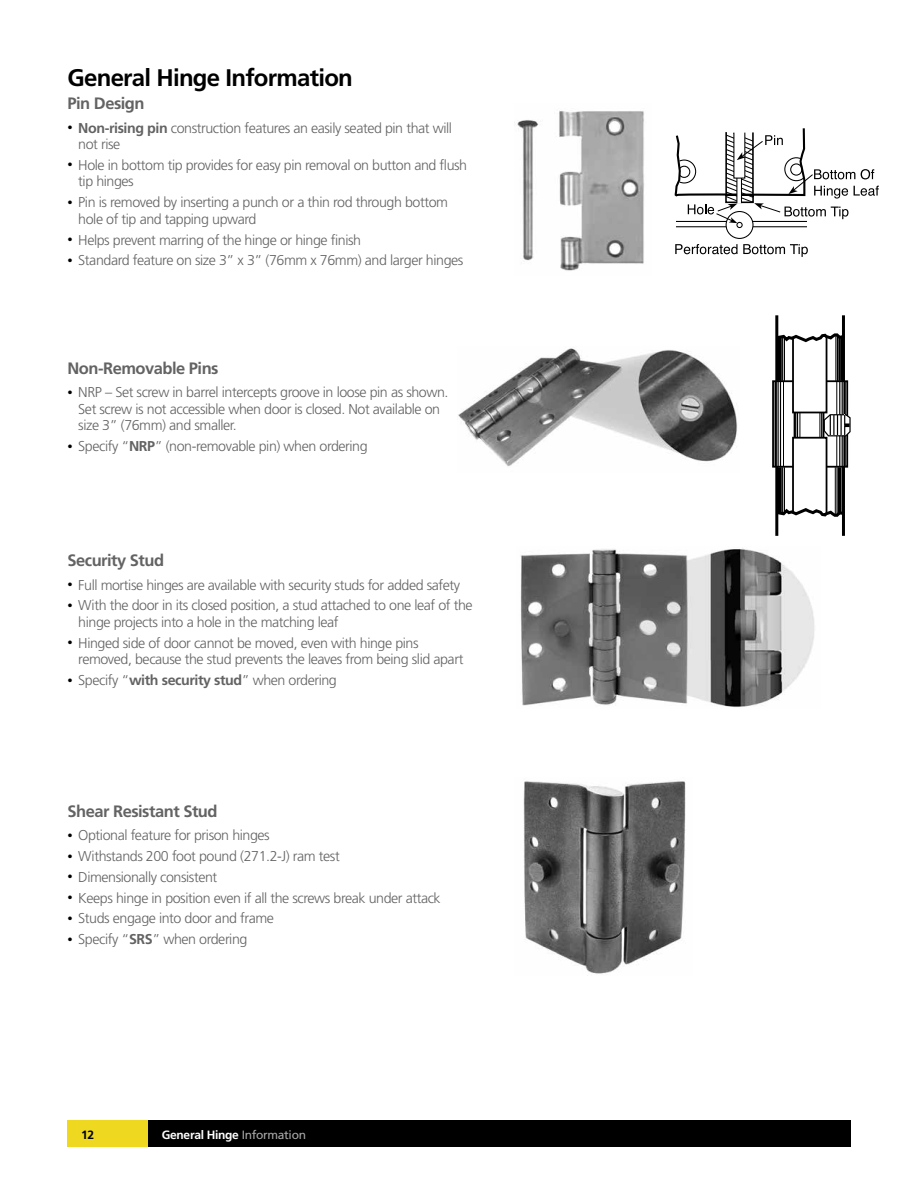
<style>
.page{position:relative;width:918px;height:1188px;background:#fff}
.page>*{position:absolute;margin:0;border:0;box-sizing:border-box;transform-origin:0 0}
.t1{font:700 24px "Frutiger";letter-spacing:-.03em;color:#000}
.t2{font:700 16.5px "Frutiger";letter-spacing:-.03em;color:#636363}
.t3{font:300 14.25px/16.5px "Frutiger";letter-spacing:-.03em;color:#636363}
.t4{font:700 12px "Frutiger";letter-spacing:-.025em;color:#fff}
.t5{font:700 12px "Frutiger";color:#000}
.s1{font-size:10.5px;color:#000}
.s2{font-weight:700}
.s3{font-weight:400;color:#aaa}
</style>
<div class="page">
<div style="left:68px;top:1120px;width:80px;height:28px;background:#eed820"></div>
<div style="left:148px;top:1120px;width:703px;height:28px;background:#000"></div>
<img style="left:514px;top:110px;width:130px;height:161px">
<svg style="left:675px;top:128px;width:204px;height:129px"></svg>
<hr style="left:842px;top:315px;width:3px;height:221px;background:#000">
<svg style="left:827px;top:380px;width:21px;height:88px"></svg>
<hr style="left:843px;top:382px;width:3px;height:85px;background:#000">
<hr style="left:842px;top:382px;width:1px;height:85px;background:#000">
<hr style="left:839px;top:382px;width:1px;height:85px;background:#000">
<hr style="left:836px;top:382px;width:1px;height:85px;background:#000">
<hr style="left:840px;top:338px;width:2px;height:43px;background:#000">
<hr style="left:838px;top:338px;width:2px;height:43px;background:#000">
<hr style="left:837px;top:335px;width:1px;height:46px;background:#000">
<hr style="left:836px;top:335px;width:1px;height:46px;background:#000">
<hr style="left:840px;top:467px;width:2px;height:45px;background:#000">
<hr style="left:838px;top:467px;width:2px;height:45px;background:#000">
<hr style="left:836px;top:467px;width:2px;height:47px;background:#000">
<hr style="left:835px;top:467px;width:1px;height:48px;background:#000">
<hr style="left:775px;top:315px;width:3px;height:221px;background:#000">
<svg style="left:779px;top:383px;width:3px;height:82px"></svg>
<div style="left:772px;top:380px;width:23px;height:88px;border:2px solid #000"></div>
<hr style="left:774px;top:382px;width:3px;height:85px;background:#000">
<hr style="left:777px;top:382px;width:2px;height:85px;background:#000">
<hr style="left:780px;top:382px;width:1px;height:85px;background:#000">
<hr style="left:783px;top:382px;width:1px;height:85px;background:#000">
<div style="left:792px;top:336px;width:35px;height:77px;background:#fff;border:2px solid #000"></div>
<svg style="left:775px;top:332px;width:67px;height:12px"></svg>
<div style="left:792px;top:437px;width:35px;height:77px;background:#fff;border:2px solid #000"></div>
<svg style="left:775px;top:506px;width:67px;height:12px"></svg>
<svg style="left:794px;top:412px;width:7px;height:25px"></svg>
<hr style="left:778px;top:338px;width:2px;height:43px;background:#000">
<hr style="left:780px;top:338px;width:2px;height:43px;background:#000">
<hr style="left:782px;top:338px;width:1px;height:43px;background:#000">
<hr style="left:784px;top:338px;width:1px;height:43px;background:#000">
<hr style="left:778px;top:467px;width:2px;height:45px;background:#000">
<hr style="left:780px;top:467px;width:2px;height:45px;background:#000">
<hr style="left:782px;top:467px;width:1px;height:45px;background:#000">
<hr style="left:784px;top:467px;width:1px;height:45px;background:#000">
<svg style="left:820px;top:412px;width:31px;height:25px"></svg>
<img style="left:458px;top:348px;width:279px;height:118px">
<img style="left:520px;top:548px;width:295px;height:159px">
<img style="left:523px;top:781px;width:163px;height:195px">
<h1 class="t1" style="left:68px;top:64px;width:287px">General Hinge Information</h1>
<p class="t2" style="left:68px;top:94px;width:79px">Pin Design</p>
<p class="t3" style="left:78px;top:119px;width:375px;text-indent:-11px"><span class="s1">•</span> <span class="s2">Non-rising pin</span> construction features an easily seated pin that will not rise</p>
<p class="t3" style="left:78px;top:157px;width:390px;text-indent:-11px"><span class="s1">•</span> Hole in bottom tip provides for easy pin removal on button and flush tip hinges</p>
<p class="t3" style="left:78px;top:194px;width:371px;text-indent:-11px"><span class="s1">•</span> Pin is removed by inserting a punch or a thin rod through bottom hole of tip and tapping upward</p>
<p class="t3" style="left:68px;top:231px;width:295px"><span class="s1">•</span> Helps prevent marring of the hinge or hinge finish</p>
<p class="t3" style="left:68px;top:252px;width:397px"><span class="s1">•</span> Standard feature on size 3” x 3” (76mm x 76mm) and larger hinges</p>
<p class="t2" style="left:68px;top:359px;width:153px">Non-Removable Pins</p>
<p class="t3" style="left:78px;top:384px;width:372px;text-indent:-11px"><span class="s1">•</span> NRP – Set screw in barrel intercepts groove in loose pin as shown.<br>Set screw is not accessible when door is closed. Not available on size 3” (76mm) and smaller.</p>
<p class="t3" style="left:68px;top:438px;width:302px"><span class="s1">•</span> Specify “<span class="s2">NRP</span>” (non-removable pin) when ordering</p>
<p class="t2" style="left:68px;top:551px;width:98px">Security Stud</p>
<p class="t3" style="left:68px;top:576px;width:394px"><span class="s1">•</span> Full mortise hinges are available with security studs for added safety</p>
<p class="t3" style="left:78px;top:597px;width:396px;text-indent:-11px"><span class="s1">•</span> With the door in its closed position, a stud attached to one leaf of the hinge projects into a hole in the matching leaf</p>
<p class="t3" style="left:78px;top:635px;width:387px;text-indent:-11px"><span class="s1">•</span> Hinged side of door cannot be moved, even with hinge pins removed, because the stud prevents the leaves from being slid apart</p>
<p class="t3" style="left:68px;top:672px;width:271px"><span class="s1">•</span> Specify “<span class="s2">with security stud</span>” when ordering</p>
<p class="t2" style="left:68px;top:802px;width:152px">Shear Resistant Stud</p>
<p class="t3" style="left:68px;top:827px;width:204px"><span class="s1">•</span> Optional feature for prison hinges</p>
<p class="t3" style="left:68px;top:848px;width:274px"><span class="s1">•</span> Withstands 200 foot pound (271.2-J) ram test</p>
<p class="t3" style="left:68px;top:869px;width:151px"><span class="s1">•</span> Dimensionally consistent</p>
<p class="t3" style="left:68px;top:889px;width:375px"><span class="s1">•</span> Keeps hinge in position even if all the screws break under attack</p>
<p class="t3" style="left:68px;top:910px;width:208px"><span class="s1">•</span> Studs engage into door and frame</p>
<p class="t3" style="left:68px;top:931px;width:181px"><span class="s1">•</span> Specify “<span class="s2">SRS</span>” when ordering</p>
<p class="t5" style="left:81px;top:1128px;width:15px">12</p>
<p class="t4" style="left:162px;top:1127px;width:146px">General Hinge <span class="s3">Information</span></p>
</div>
